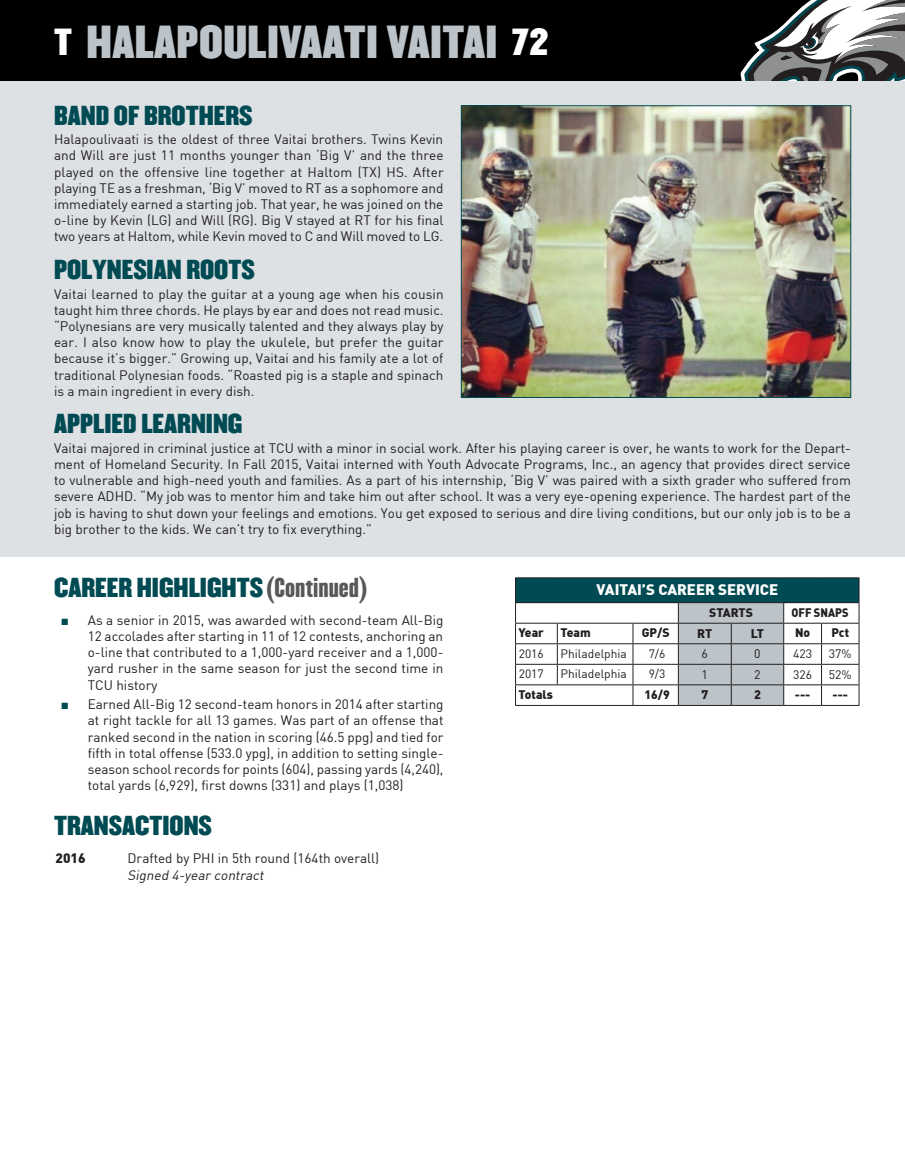
<style>
.page{position:relative;width:905px;height:1175px;background:#fff}
.page>*{position:absolute;margin:0;border:0;box-sizing:border-box;transform-origin:0 0}
.t1{font:40.5px "Champion HTF Middleweight";letter-spacing:.01em;color:#bcc4c9}
.t2{font:24px "Champion HTF Middleweight";color:#004b53}
.t3{font:900 15px "DIN";color:#fff}
.t4{font:13.5px/16.2px "DIN";color:#231f20;text-align:justify}
.t5{font:italic 13.5px "DIN";color:#231f20}
.t6{font:900 13.5px "DIN";color:#231f20}
.t7{font:900 12.3px "DIN";color:#231f20}
.t8{font:12.3px "DIN";color:#231f20}
.t9{font:900 12.15px "DIN";color:#231f20}
.t10{font:12.15px "DIN";color:#231f20}
.t11{font:900 12.15px "DIN";color:#231f20;scale:.9 1}
.t12{font:12px "DIN";color:#231f20}
.t13{font:900 12px "DIN";color:#231f20}
.s1{font-size:33px;color:#fff}
.s2{font-family:"Champion HTF Lightweight";color:#57585a}
.s3{font-family:"Arial";color:#004b53}
</style>
<div class="page">
<div style="left:0;top:80px;width:904px;height:476px;background:#dde1e4"></div>
<div style="left:0;top:0;width:904px;height:80px;background:#000"></div>
<svg style="left:740px;top:0;width:164px;height:80px"></svg>
<div style="left:515px;top:578px;width:344px;height:24px;background:#004b53"></div>
<hr style="left:515px;top:577px;width:42px;height:1px;background:#231f20">
<hr style="left:557px;top:577px;width:76px;height:1px;background:#231f20">
<hr style="left:633px;top:577px;width:45px;height:1px;background:#231f20">
<hr style="left:678px;top:577px;width:53px;height:1px;background:#231f20">
<hr style="left:731px;top:577px;width:52px;height:1px;background:#231f20">
<hr style="left:783px;top:577px;width:38px;height:1px;background:#231f20">
<hr style="left:821px;top:577px;width:38px;height:1px;background:#231f20">
<hr style="left:515px;top:602px;width:42px;height:1px;background:#231f20">
<hr style="left:557px;top:602px;width:76px;height:1px;background:#231f20">
<hr style="left:633px;top:602px;width:45px;height:1px;background:#231f20">
<hr style="left:783px;top:602px;width:38px;height:1px;background:#231f20">
<hr style="left:821px;top:602px;width:38px;height:1px;background:#231f20">
<hr style="left:515px;top:623px;width:42px;height:1px;background:#231f20">
<hr style="left:557px;top:623px;width:76px;height:1px;background:#231f20">
<hr style="left:633px;top:623px;width:45px;height:1px;background:#231f20">
<hr style="left:783px;top:623px;width:38px;height:1px;background:#231f20">
<hr style="left:821px;top:623px;width:38px;height:1px;background:#231f20">
<hr style="left:515px;top:643px;width:42px;height:1px;background:#231f20">
<hr style="left:557px;top:643px;width:76px;height:1px;background:#231f20">
<hr style="left:633px;top:643px;width:45px;height:1px;background:#231f20">
<hr style="left:783px;top:643px;width:38px;height:1px;background:#231f20">
<hr style="left:821px;top:643px;width:38px;height:1px;background:#231f20">
<hr style="left:515px;top:664px;width:42px;height:1px;background:#231f20">
<hr style="left:557px;top:664px;width:76px;height:1px;background:#231f20">
<svg style="left:557px;top:623px;width:1px;height:61px"></svg>
<hr style="left:633px;top:664px;width:45px;height:1px;background:#231f20">
<hr style="left:783px;top:664px;width:38px;height:1px;background:#231f20">
<hr style="left:821px;top:664px;width:38px;height:1px;background:#231f20">
<hr style="left:515px;top:684px;width:42px;height:1px;background:#231f20">
<svg style="left:515px;top:578px;width:1px;height:127px"></svg>
<hr style="left:557px;top:684px;width:76px;height:1px;background:#231f20">
<hr style="left:633px;top:684px;width:45px;height:1px;background:#231f20">
<svg style="left:632px;top:623px;width:1px;height:82px"></svg>
<hr style="left:783px;top:684px;width:38px;height:1px;background:#231f20">
<svg style="left:678px;top:602px;width:106px;height:103px;background:#b1b8bd"></svg>
<hr style="left:821px;top:684px;width:38px;height:1px;background:#231f20">
<svg style="left:821px;top:623px;width:1px;height:82px"></svg>
<svg style="left:858px;top:578px;width:1px;height:127px"></svg>
<hr style="left:515px;top:705px;width:42px;height:1px;background:#231f20">
<hr style="left:557px;top:705px;width:76px;height:1px;background:#231f20">
<hr style="left:633px;top:705px;width:45px;height:1px;background:#231f20">
<hr style="left:678px;top:705px;width:53px;height:1px;background:#231f20">
<hr style="left:731px;top:705px;width:52px;height:1px;background:#231f20">
<hr style="left:783px;top:705px;width:38px;height:1px;background:#231f20">
<hr style="left:821px;top:705px;width:38px;height:1px;background:#231f20">
<img style="left:463px;top:108px;width:385px;height:288px">
<div style="left:461px;top:106px;width:389px;height:292px;border:1px solid #004b53"></div>
<h1 class="t1" style="left:54px;top:15px;width:496px"><span class="s1">T</span> HALAPOULIVAATI VAITAI <span class="s1">72</span></h1>
<h2 class="t2" style="left:54px;top:100px;width:200px">BAND OF BROTHERS</h2>
<p class="t4" style="left:54px;top:131px;width:391px">Halapoulivaati is the oldest of three Vaitai brothers. Twins Kevin and Will are just 11 months younger than ‘Big V’ and the three played on the offensive line together at Haltom (TX) HS. After playing TE as a freshman, ‘Big V’ moved to RT as a sophomore and immediately earned a starting job. That year, he was joined on the o-line by Kevin (LG) and Will (RG). Big V stayed at RT for his final two years at Haltom, while Kevin moved to C and Will moved to LG.</p>
<h2 class="t2" style="left:54px;top:254px;width:202px">POLYNESIAN ROOTS</h2>
<p class="t4" style="left:54px;top:285px;width:391px">Vaitai learned to play the guitar at a young age when his cousin taught him three chords. He plays by ear and does not read music. “Polynesians are very musically talented and they always play by ear. I also know how to play the ukulele, but prefer the guitar because it’s bigger.” Growing up, Vaitai and his family ate a lot of traditional Polynesian foods. “Roasted pig is a staple and spinach is a main ingredient in every dish.</p>
<h2 class="t2" style="left:54px;top:408px;width:190px">APPLIED LEARNING</h2>
<p class="t4" style="left:54px;top:439px;width:798px">Vaitai majored in criminal justice at TCU with a minor in social work. After his playing career is over, he wants to work for the Depart&shy;ment of Homeland Security. In Fall 2015, Vaitai interned with Youth Advocate Programs, Inc., an agency that provides direct service to vulnerable and high-need youth and families. As a part of his internship, ‘Big V’ was paired with a sixth grader who suffered from severe ADHD. “My job was to mentor him and take him out after school. It was a very eye-opening experience. The hardest part of the job is having to shut down your feelings and emotions. You get exposed to serious and dire living conditions, but our only job is to be a big brother to the kids. We can’t try to fix everything.”</p>
<h2 class="t2" style="left:54px;top:571px;width:314px">CAREER HIGHLIGHTS <span class="s2">(Continued)</span></h2>
<p class="t4" style="left:88px;top:611px;width:357px;text-indent:-27px"><span class="s3">■</span> As a senior in 2015, was awarded with second-team All-Big 12 accolades after starting in 11 of 12 contests, anchoring an o-line that contributed to a 1,000-yard receiver and a 1,000- yard rusher in the same season for just the second time in TCU history</p>
<p class="t4" style="left:88px;top:696px;width:357px;text-indent:-27px"><span class="s3">■</span> Earned All-Big 12 second-team honors in 2014 after starting at right tackle for all 13 games. Was part of an offense that ranked second in the nation in scoring (46.5 ppg) and tied for fifth in total offense (533.0 ypg), in addition to setting single&shy;season school records for points (604), passing yards (4,240), total yards (6,929), first downs (331) and plays (1,038)</p>
<h2 class="t2" style="left:54px;top:810px;width:159px">TRANSACTIONS</h2>
<p class="t6" style="left:56px;top:849px;width:32px">2016</p>
<p class="t4" style="left:127px;top:850px;width:253px">Drafted by PHI in 5th round (164th overall)</p>
<p class="t5" style="left:127px;top:866px;width:140px">Signed 4-year contract</p>
<p class="t3" style="left:596px;top:579px;width:183px">VAITAI’S CAREER SERVICE</p>
<p class="t9" style="left:709px;top:604px;width:45px">STARTS</p>
<p class="t11" style="left:791px;top:604px;width:65px">OFF SNAPS</p>
<p class="t9" style="left:518px;top:625px;width:27px">Year</p>
<p class="t9" style="left:560px;top:625px;width:32px">Team</p>
<p class="t9" style="left:641px;top:625px;width:29px">GP/S</p>
<p class="t7" style="left:697px;top:625px;width:17px">RT</p>
<p class="t7" style="left:750px;top:625px;width:15px">LT</p>
<p class="t9" style="left:795px;top:625px;width:17px">No</p>
<p class="t9" style="left:831px;top:625px;width:19px">Pct</p>
<p class="t12" style="left:519px;top:646px;width:27px">2016</p>
<p class="t12" style="left:560px;top:646px;width:68px">Philadelphia</p>
<p class="t12" style="left:648px;top:646px;width:18px">7/6</p>
<p class="t8" style="left:701px;top:646px;width:8px">6</p>
<p class="t8" style="left:754px;top:646px;width:8px">0</p>
<p class="t10" style="left:793px;top:646px;width:21px">423</p>
<p class="t10" style="left:828px;top:646px;width:24px">37%</p>
<p class="t12" style="left:519px;top:666px;width:27px">2017</p>
<p class="t12" style="left:560px;top:666px;width:68px">Philadelphia</p>
<p class="t12" style="left:648px;top:666px;width:18px">9/3</p>
<p class="t8" style="left:701px;top:666px;width:8px">1</p>
<p class="t8" style="left:754px;top:666px;width:8px">2</p>
<p class="t10" style="left:793px;top:666px;width:21px">326</p>
<p class="t10" style="left:828px;top:666px;width:24px">52%</p>
<p class="t9" style="left:518px;top:686px;width:36px">Totals</p>
<p class="t13" style="left:644px;top:686px;width:27px">16/9</p>
<p class="t7" style="left:701px;top:686px;width:8px">7</p>
<p class="t7" style="left:754px;top:686px;width:8px">2</p>
<p class="t9" style="left:794px;top:686px;width:17px">---</p>
<p class="t9" style="left:832px;top:686px;width:17px">---</p>
</div>
